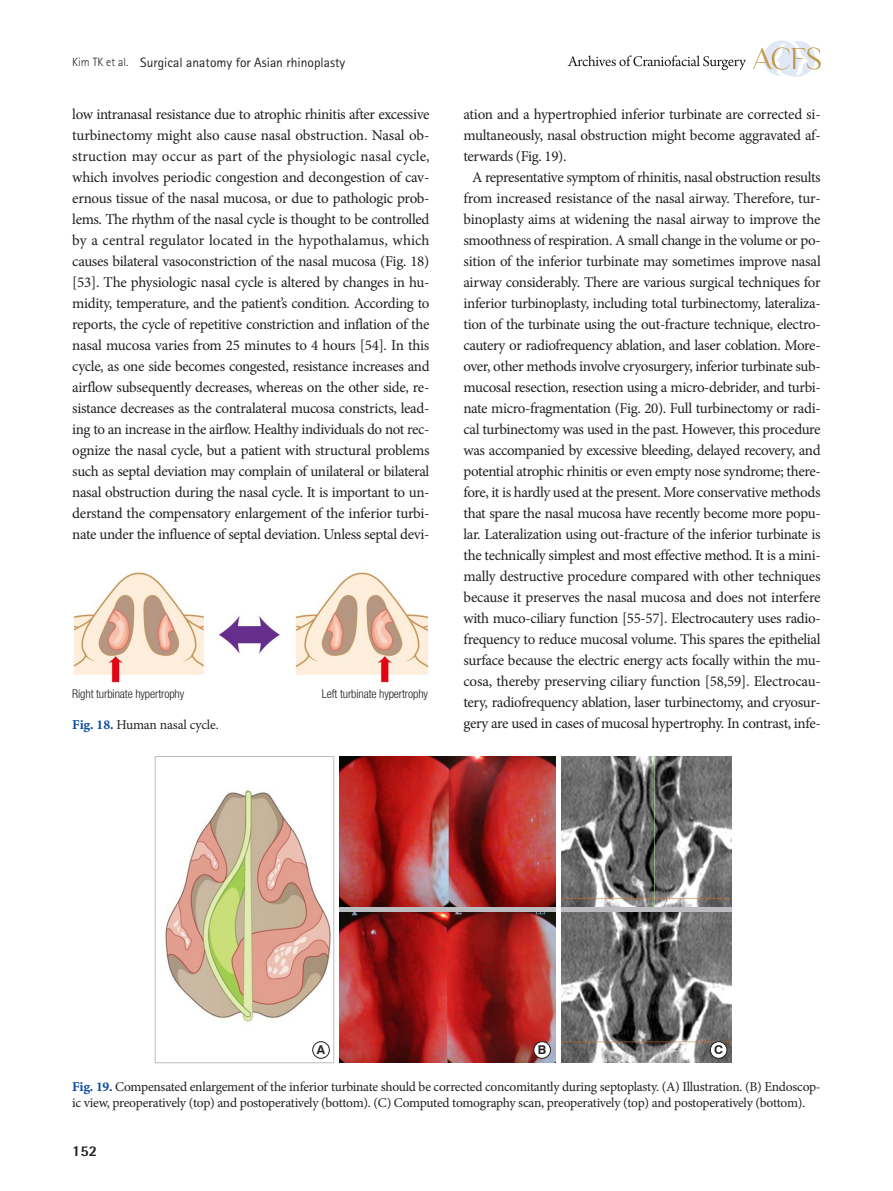
<style>
.page{position:relative;width:893px;height:1191px;background:#fff}
.page>*{position:absolute;margin:0;border:0;box-sizing:border-box;transform-origin:0 0}
.본문{font:15px/21px "Minion Pro";letter-spacing:-.025em;color:#231f20;text-align:justify}
.t1{font:800 15px "Rotis Semi Sans Std";color:#231f20}
.표그림제목{font:13.5px/16.2px "Minion Pro";letter-spacing:-.025em;color:#231f20}
.t2{font:13.5px "Rotis Sans Serif Std";color:#231f20}
.t3{font:700 12.15px "Swiss 721 BT";color:#231f20}
.그림지문{font:300 condensed 12px "Helvetica Neue LT Std";letter-spacing:-.01em;color:#231f20}
.s1{font-weight:300;font-size:12px}
.s2{font-family:"Minion Pro Bold Capt";color:#0d4da1}
</style>
<div class="page">
<svg style="left:753px;top:40px;width:68px;height:37px"></svg>
<svg style="left:568px;top:55px;width:178px;height:15px"></svg>
<img style="left:73px;top:572px;width:356px;height:111px">
<img style="left:561px;top:756px;width:170px;height:306px">
<hr style="left:561px;top:907px;width:170px;height:4px;background:#bcbdc0">
<img style="left:339px;top:756px;width:217px;height:306px">
<hr style="left:339px;top:907px;width:217px;height:4px;background:#bcbdc0">
<img style="left:165px;top:790px;width:166px;height:269px">
<div style="left:155px;top:756px;width:179px;height:307px;border:1px solid #bcbdc0"></div>
<div style="left:710px;top:1041px;width:17px;height:17px;background:#fff;border-radius:50%"></div>
<div style="left:710px;top:1041px;width:17px;height:17px;border:1px solid #231f20;border-radius:50%"></div>
<div style="left:534px;top:1041px;width:16px;height:17px;background:#fff;border-radius:50%"></div>
<div style="left:534px;top:1041px;width:17px;height:17px;border:1px solid #231f20;border-radius:50%"></div>
<div style="left:313px;top:1041px;width:16px;height:17px;background:#fff;border-radius:50%"></div>
<div style="left:313px;top:1041px;width:17px;height:17px;border:1px solid #231f20;border-radius:50%"></div>
<p class="t2" style="left:72px;top:54px;width:274px"><span class="s1">Kim TK et al.</span> Surgical anatomy for Asian rhinoplasty</p>
<p class="본문" style="left:72px;top:103px;width:359px">low intranasal resistance due to atrophic rhinitis after excessive turbinectomy might also cause nasal obstruction. Nasal ob&shy;struction may occur as part of the physiologic nasal cycle, which involves periodic congestion and decongestion of cav&shy;ernous tissue of the nasal mucosa, or due to pathologic prob&shy;lems. The rhythm of the nasal cycle is thought to be controlled by a central regulator located in the hypothalamus, which causes bilateral vasoconstriction of the nasal mucosa (Fig. 18) [53]. The physiologic nasal cycle is altered by changes in hu&shy;midity, temperature, and the patient’s condition. According to reports, the cycle of repetitive constriction and inflation of the nasal mucosa varies from 25 minutes to 4 hours [54]. In this cycle, as one side becomes congested, resistance increases and airflow subsequently decreases, whereas on the other side, re&shy;sistance decreases as the contralateral mucosa constricts, lead&shy;ing to an increase in the airflow. Healthy individuals do not rec&shy;ognize the nasal cycle, but a patient with structural problems such as septal deviation may complain of unilateral or bilateral nasal obstruction during the nasal cycle. It is important to un&shy;derstand the compensatory enlargement of the inferior turbi&shy;nate under the influence of septal deviation. Unless septal devi-</p>
<p class="본문" style="left:463px;top:103px;width:359px">ation and a hypertrophied inferior turbinate are corrected si&shy;multaneously, nasal obstruction might become aggravated af&shy;terwards (Fig. 19).</p>
<p class="본문" style="left:463px;top:166px;width:359px;text-align:center">A representative symptom of rhinitis, nasal obstruction results from increased resistance of the nasal airway. Therefore, tur&shy;binoplasty aims at widening the nasal airway to improve the smoothness of respiration. A small change in the volume or po&shy;sition of the inferior turbinate may sometimes improve nasal airway considerably. There are various surgical techniques for inferior turbinoplasty, including total turbinectomy, lateraliza&shy;tion of the turbinate using the out-fracture technique, electro&shy;cautery or radiofrequency ablation, and laser coblation. More&shy;over, other methods involve cryosurgery, inferior turbinate sub&shy;mucosal resection, resection using a micro-debrider, and turbi&shy;nate micro-fragmentation (Fig. 20). Full turbinectomy or radi&shy;cal turbinectomy was used in the past. However, this procedure was accompanied by excessive bleeding, delayed recovery, and potential atrophic rhinitis or even empty nose syndrome; there&shy;fore, it is hardly used at the present. More conservative methods that spare the nasal mucosa have recently become more popu&shy;lar. Lateralization using out-fracture of the inferior turbinate is the technically simplest and most effective method. It is a mini&shy;mally destructive procedure compared with other techniques because it preserves the nasal mucosa and does not interfere with muco-ciliary function [55-57]. Electrocautery uses radio&shy;frequency to reduce mucosal volume. This spares the epithelial surface because the electric energy acts focally within the mu&shy;cosa, thereby preserving ciliary function [58,59]. Electrocau&shy;tery, radiofrequency ablation, laser turbinectomy, and cryosur-</p>
<p class="그림지문" style="left:72px;top:686px;width:113px">Right turbinate hypertrophy</p>
<p class="그림지문" style="left:322px;top:686px;width:108px">Left turbinate hypertrophy</p>
<p class="표그림제목" style="left:72px;top:716px;width:148px"><span class="s2">Fig. 18.</span> Human nasal cycle.</p>
<p class="본문" style="left:463px;top:712px;width:359px">gery are used in cases of mucosal hypertrophy. In contrast, infe-</p>
<p class="t3" style="left:317px;top:1042px;width:10px">A</p>
<p class="t3" style="left:538px;top:1042px;width:10px">B</p>
<p class="t3" style="left:714px;top:1042px;width:10px">C</p>
<p class="표그림제목" style="left:72px;top:1078px;width:750px"><span class="s2">Fig. 19.</span> Compensated enlargement of the inferior turbinate should be corrected concomitantly during septoplasty. (A) Illustration. (B) Endoscop&shy;ic view, preoperatively (top) and postoperatively (bottom). (C) Computed tomography scan, preoperatively (top) and postoperatively (bottom).</p>
<p class="t1" style="left:72px;top:1141px;width:27px">152</p>
</div>
